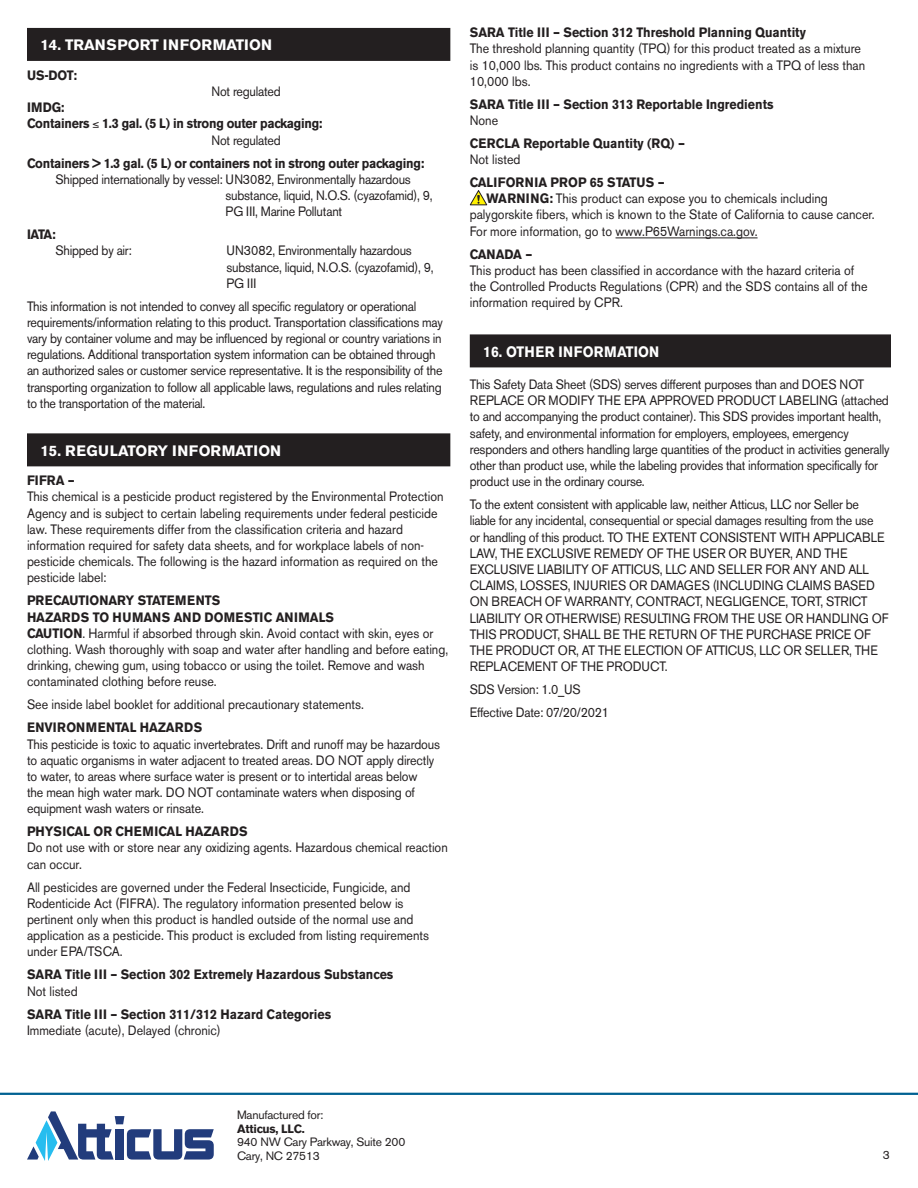
<style>
.page{position:relative;width:918px;height:1188px;background:#fff}
.page>*{position:absolute;margin:0;border:0;box-sizing:border-box;transform-origin:0 0}
.t1{font:700 15px "Akzidenz Grotesk BE";color:#fff}
.t2{font:700 15px "Akzidenz Grotesk BE";letter-spacing:.02em;color:#fff;scale:.92 1}
.t3{font:13.5px/16.2px "Akzidenz Grotesk BE";color:#231f20;scale:.92 1}
.t4{font:13.5px/16.2px "Akzidenz Grotesk BE";letter-spacing:-.02em;color:#231f20;scale:.92 1}
.t5{font:700 13.5px "Akzidenz Grotesk BE";color:#231f20;scale:.92 1}
.t6{font:700 13.5px "Akzidenz Grotesk BE";letter-spacing:-.02em;color:#231f20;scale:.92 1}
.t7{font:12px/13.5px "Akzidenz Grotesk BE";letter-spacing:-.02em;color:#231f20}
.t8{font:700 12px "Akzidenz Grotesk BE";letter-spacing:-.02em;color:#231f20}
.s1{font-weight:700}
</style>
<div class="page">
<hr style="left:0;top:1093px;width:918px;height:2px;background:#006192">
<svg style="left:27px;top:1111px;width:187px;height:50px"></svg>
<div style="left:27px;top:28px;width:423px;height:33px;background:#231f20"></div>
<div style="left:27px;top:433px;width:423px;height:33px;background:#231f20"></div>
<div style="left:470px;top:334px;width:421px;height:33px;background:#231f20"></div>
<hr style="left:616px;top:238px;width:142px;height:1px;background:#231f20">
<svg style="left:470px;top:190px;width:17px;height:15px"></svg>
<p class="t1" style="left:40px;top:36px;width:233px">14. TRANSPORT INFORMATION</p>
<p class="t5" style="left:27px;top:67px;width:56px">US-DOT:</p>
<p class="t4" style="left:211px;top:83px;width:77px">Not regulated</p>
<p class="t5" style="left:27px;top:100px;width:42px">IMDG:</p>
<p class="t6" style="left:27px;top:116px;width:323px">Containers ≤ 1.3 gal. (5 L) in strong outer packaging:</p>
<p class="t4" style="left:211px;top:132px;width:77px">Not regulated</p>
<p class="t6" style="left:27px;top:155px;width:433px">Containers &gt; 1.3 gal. (5 L) or containers not in strong outer packaging:</p>
<p class="t4" style="left:226px;top:171px;width:227px;text-indent:-170px">Shipped internationally by vessel: UN3082, Environmentally hazardous substance, liquid, N.O.S. (cyazofamid), 9,<br>PG III, Marine Pollutant</p>
<p class="t5" style="left:27px;top:227px;width:33px">IATA:</p>
<p class="t4" style="left:56px;top:243px;width:85px">Shipped by air:</p>
<p class="t4" style="left:227px;top:243px;width:227px">UN3082, Environmentally hazardous substance, liquid, N.O.S. (cyazofamid), 9,<br>PG III</p>
<p class="t4" style="left:27px;top:298px;width:454px">This information is not intended to convey all specific regulatory or operational requirements/information relating to this product. Transportation classifications may vary by container volume and may be influenced by regional or country variations in regulations. Additional transportation system information can be obtained through an authorized sales or customer service representative. It is the responsibility of the transporting organization to follow all applicable laws, regulations and rules relating to the transportation of the material.</p>
<p class="t1" style="left:40px;top:442px;width:242px">15. REGULATORY INFORMATION</p>
<p class="t5" style="left:27px;top:473px;width:54px">FIFRA –</p>
<p class="t3" style="left:27px;top:489px;width:454px">This chemical is a pesticide product registered by the Environmental Protection Agency and is subject to certain labeling requirements under federal pesticide law. These requirements differ from the classification criteria and hazard information required for safety data sheets, and for workplace labels of non&shy;pesticide chemicals. The following is the hazard information as required on the pesticide label:</p>
<p class="t3" style="left:27px;top:593px;width:459px"><span class="s1">PRECAUTIONARY STATEMENTS<br>HAZARDS TO HUMANS AND DOMESTIC ANIMALS<br>CAUTION</span>. Harmful if absorbed through skin. Avoid contact with skin, eyes or clothing. Wash thoroughly with soap and water after handling and before eating, drinking, chewing gum, using tobacco or using the toilet. Remove and wash contaminated clothing before reuse.</p>
<p class="t3" style="left:27px;top:697px;width:368px">See inside label booklet for additional precautionary statements.</p>
<p class="t5" style="left:27px;top:720px;width:192px">ENVIRONMENTAL HAZARDS</p>
<p class="t3" style="left:27px;top:736px;width:451px">This pesticide is toxic to aquatic invertebrates. Drift and runoff may be hazardous to aquatic organisms in water adjacent to treated areas. DO NOT apply directly to water, to areas where surface water is present or to intertidal areas below<br>the mean high water mark. DO NOT contaminate waters when disposing of equipment wash waters or rinsate.</p>
<p class="t5" style="left:27px;top:824px;width:242px">PHYSICAL OR CHEMICAL HAZARDS</p>
<p class="t3" style="left:27px;top:840px;width:459px">Do not use with or store near any oxidizing agents. Hazardous chemical reaction can occur.</p>
<p class="t3" style="left:27px;top:879px;width:439px">All pesticides are governed under the Federal Insecticide, Fungicide, and Rodenticide Act (FIFRA). The regulatory information presented below is pertinent only when this product is handled outside of the normal use and application as a pesticide. This product is excluded from listing requirements under EPA/TSCA.</p>
<p class="t5" style="left:27px;top:967px;width:400px">SARA Title III – Section 302 Extremely Hazardous Substances</p>
<p class="t3" style="left:27px;top:983px;width:57px">Not listed</p>
<p class="t5" style="left:27px;top:1006px;width:332px">SARA Title III – Section 311/312 Hazard Categories</p>
<p class="t3" style="left:27px;top:1022px;width:212px">Immediate (acute), Delayed (chronic)</p>
<p class="t5" style="left:470px;top:25px;width:367px">SARA Title III – Section 312 Threshold Planning Quantity</p>
<p class="t3" style="left:470px;top:41px;width:431px">The threshold planning quantity (TPQ) for this product treated as a mixture is 10,000 lbs. This product contains no ingredients with a TPQ of less than<br>10,000 lbs.</p>
<p class="t5" style="left:470px;top:96px;width:332px">SARA Title III – Section 313 Reportable Ingredients</p>
<p class="t3" style="left:470px;top:112px;width:32px">None</p>
<p class="t5" style="left:470px;top:135px;width:235px">CERCLA Reportable Quantity (RQ) –</p>
<p class="t3" style="left:470px;top:151px;width:57px">Not listed</p>
<p class="t5" style="left:470px;top:174px;width:213px">CALIFORNIA PROP 65 STATUS –</p>
<p class="t3" style="left:487px;top:190px;width:373px"><span class="s1">WARNING:</span> This product can expose you to chemicals including</p>
<p class="t3" style="left:470px;top:207px;width:442px">palygorskite fibers, which is known to the State of California to cause cancer.</p>
<p class="t3" style="left:470px;top:223px;width:314px">For more information, go to www.P65Warnings.ca.gov.</p>
<p class="t5" style="left:470px;top:246px;width:70px">CANADA –</p>
<p class="t3" style="left:470px;top:262px;width:434px">This product has been classified in accordance with the hazard criteria of the Controlled Products Regulations (CPR) and the SDS contains all of the information required by CPR.</p>
<p class="t2" style="left:483px;top:343px;width:193px">16. OTHER INFORMATION</p>
<p class="t4" style="left:470px;top:376px;width:458px">This Safety Data Sheet (SDS) serves different purposes than and DOES NOT REPLACE OR MODIFY THE EPA APPROVED PRODUCT LABELING (attached to and accompanying the product container). This SDS provides important health, safety, and environmental information for employers, employees, emergency responders and others handling large quantities of the product in activities generally other than product use, while the labeling provides that information specifically for product use in the ordinary course.</p>
<p class="t4" style="left:470px;top:496px;width:457px">To the extent consistent with applicable law, neither Atticus, LLC nor Seller be<br>liable for any incidental, consequential or special damages resulting from the use<br>or handling of this product. TO THE EXTENT CONSISTENT WITH APPLICABLE LAW, THE EXCLUSIVE REMEDY OF THE USER OR BUYER, AND THE EXCLUSIVE LIABILITY OF ATTICUS, LLC AND SELLER FOR ANY AND ALL CLAIMS, LOSSES, INJURIES OR DAMAGES (INCLUDING CLAIMS BASED ON BREACH OF WARRANTY, CONTRACT, NEGLIGENCE, TORT, STRICT LIABILITY OR OTHERWISE) RESULTING FROM THE USE OR HANDLING OF THIS PRODUCT, SHALL BE THE RETURN OF THE PURCHASE PRICE OF THE PRODUCT OR, AT THE ELECTION OF ATTICUS, LLC OR SELLER, THE REPLACEMENT OF THE PRODUCT.</p>
<p class="t4" style="left:470px;top:678px;width:153px;line-height:23px">SDS Version: 1.0_US<br>Effective Date: 07/20/2021</p>
<p class="t7" style="left:237px;top:1108px;width:88px">Manufactured for:</p>
<p class="t8" style="left:237px;top:1122px;width:69px">Atticus, LLC.</p>
<p class="t7" style="left:237px;top:1135px;width:170px">940 NW Cary Parkway, Suite 200<br>Cary, NC 27513</p>
<p class="t7" style="left:883px;top:1148px;width:8px">3</p>
</div>
